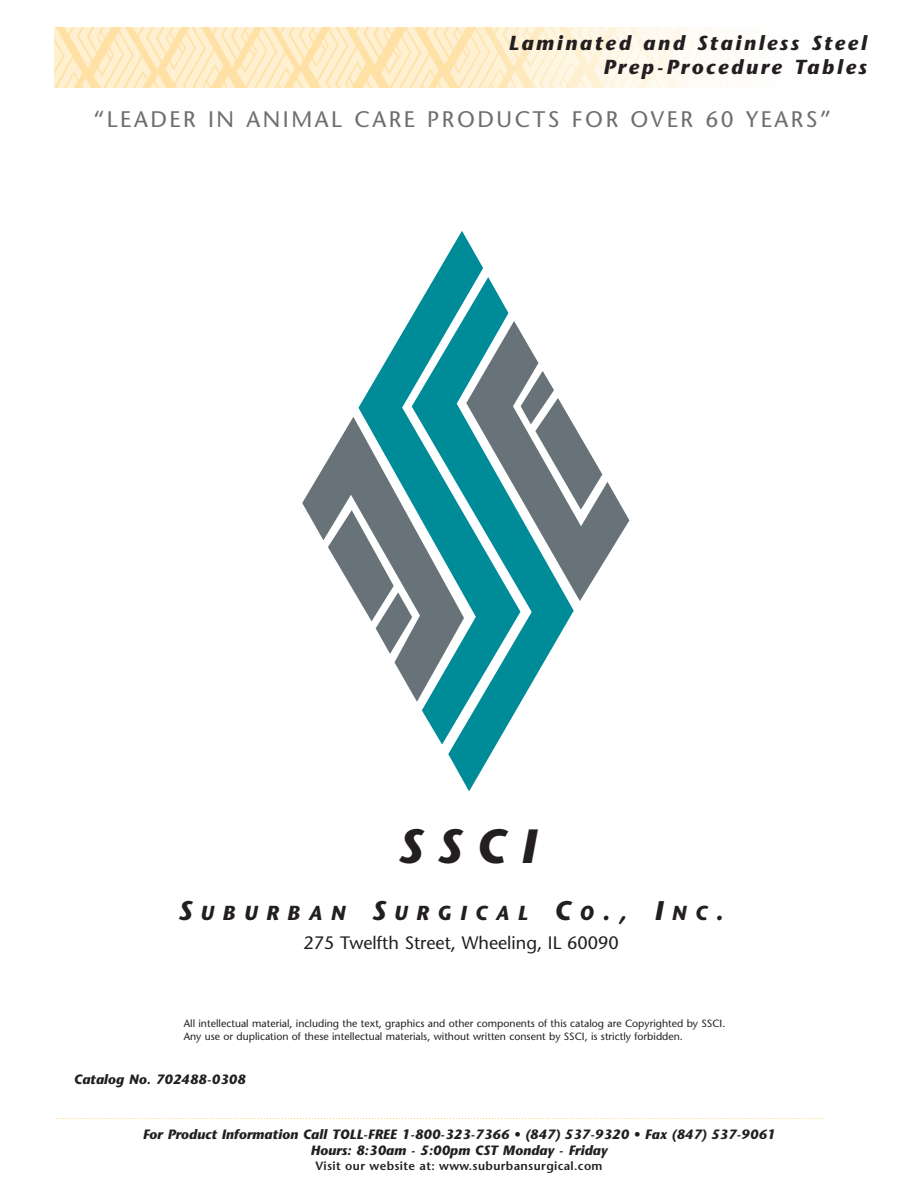
<style>
.page{position:relative;width:918px;height:1188px;background:#fff}
.page>*{position:absolute;margin:0;border:0;box-sizing:border-box;transform-origin:0 0}
.t1{font:italic 700 48px "Stone Sans";color:#231f20}
.t2{font:22.5px "Stone Sans";letter-spacing:.115em;color:#6d6e71}
.t3{font:italic 700 20.25px/24px "Stone Sans";letter-spacing:.125em;color:#231f20;text-align:right}
.t4{font:italic 700 20.25px "Stone Sans";letter-spacing:.42em;color:#231f20}
.t5{font:18px "Stone Sans";color:#231f20}
.t6{font:italic 700 13.5px/16.2px "Stone Sans Std";color:#231f20;text-align:center}
.t7{font:italic 700 13.5px "Stone Sans";color:#231f20}
.t8{font:600 12px "Stone Sans Std";letter-spacing:.03em;color:#231f20}
.t9{font:500 10.5px/12.6px "Stone Sans Std";color:#231f20}
.s1{font-size:27px}
</style>
<div class="page">
<img style="left:54px;top:27px;width:668px;height:61px">
<svg style="left:57px;top:1118px;width:766px;height:1px"></svg>
<svg style="left:358px;top:231px;width:125px;height:186px"></svg>
<svg style="left:412px;top:277px;width:162px;height:514px"></svg>
<svg style="left:466px;top:321px;width:163px;height:280px"></svg>
<svg style="left:521px;top:371px;width:81px;height:139px"></svg>
<svg style="left:302px;top:417px;width:162px;height:285px"></svg>
<svg style="left:328px;top:510px;width:84px;height:144px"></svg>
<h3 class="t3" style="left:508px;top:33px;width:360px">Laminated and Stainless Steel<br>Prep-Procedure Tables</h3>
<h2 class="t2" style="left:93px;top:111px;width:740px">“LEADER IN ANIMAL CARE PRODUCTS FOR OVER 60 YEARS”</h2>
<h1 class="t1" style="left:398px;top:827px;width:140px">SSCI</h1>
<h3 class="t4" style="left:178px;top:905px;width:547px"><span class="s1">S</span>UBURBAN <span class="s1">S</span>URGICAL <span class="s1">C</span>O<span class="s1">., I</span>NC<span class="s1">.</span></h3>
<h3 class="t5" style="left:304px;top:936px;width:317px">275 Twelfth Street, Wheeling, IL 60090</h3>
<p class="t9" style="left:184px;top:1018px;width:543px">All intellectual material, including the text, graphics and other components of this catalog are Copyrighted by SSCI.<br>Any use or duplication of these intellectual materials, without written consent by SSCI, is strictly forbidden.</p>
<p class="t7" style="left:74px;top:1074px;width:173px">Catalog No. 702488-0308</p>
<p class="t6" style="left:143px;top:1127px;width:634px">For Product Information Call TOLL-FREE 1-800-323-7366 • (847) 537-9320 • Fax (847) 537-9061<br>Hours: 8:30am - 5:00pm CST Monday - Friday</p>
<p class="t8" style="left:315px;top:1161px;width:289px">Visit our website at: www.suburbansurgical.com</p>
</div>
